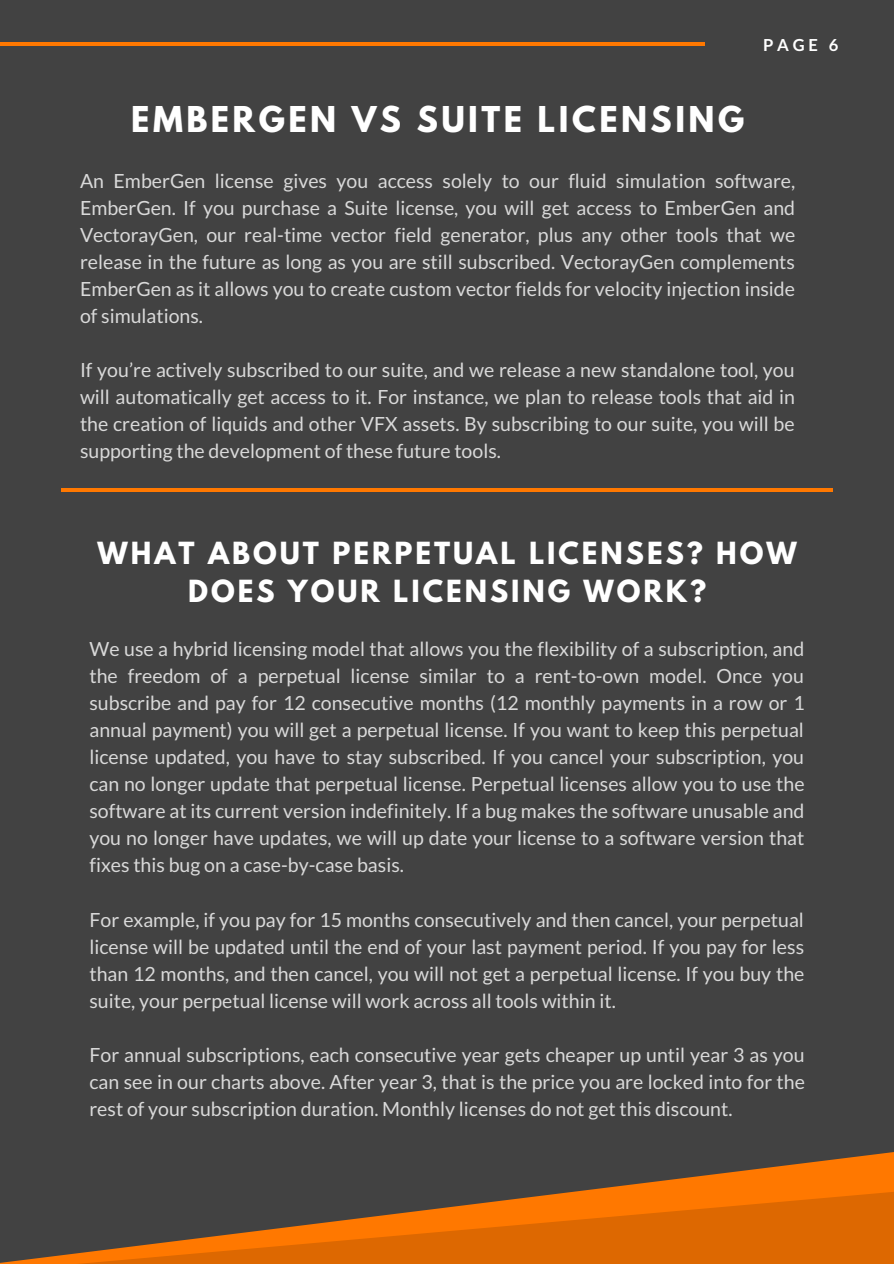
<style>
.page{position:relative;width:894px;height:1264px;background:#fff}
.page>*{position:absolute;margin:0;border:0;box-sizing:border-box;transform-origin:0 0}
.t1{font:700 31.5px "League Spartan";letter-spacing:.11em;color:#fff}
.t2{font:700 27px/37.2px "League Spartan";letter-spacing:.11em;color:#fff;text-align:center}
.t3{font:19.5px/27px "Lato";color:#d9d9d9;text-align:justify}
.t4{font:700 16.5px "Lato";color:#fff}
</style>
<div class="page">
<div style="left:0;top:0;width:893px;height:1263px;background:#424242"></div>
<hr style="left:0;top:42px;width:704px;height:3px;background:#ff7800">
<hr style="left:61px;top:488px;width:771px;height:4px;background:#ff7800">
<svg style="left:0;top:1152px;width:893px;height:111px"></svg>
<svg style="left:65px;top:1191px;width:828px;height:72px;fill:#dd6801"></svg>
<p class="t4" style="left:762px;top:35px;width:77px">PAGE 6</p>
<h1 class="t1" style="left:131px;top:104px;width:614px">EMBERGEN VS SUITE LICENSING</h1>
<p class="t3" style="left:80px;top:167px;width:716px">An EmberGen license gives you access solely to our fluid simulation software, EmberGen. If you purchase a Suite license, you will get access to EmberGen and VectorayGen, our real-time vector field generator, plus any other tools that we release in the future as long as you are still subscribed. VectorayGen complements EmberGen as it allows you to create custom vector fields for velocity injection inside of simulations.</p>
<p class="t3" style="left:80px;top:356px;width:716px">If you’re actively subscribed to our suite, and we release a new standalone tool, you will automatically get access to it. For instance, we plan to release tools that aid in the creation of liquids and other VFX assets. By subscribing to our suite, you will be supporting the development of these future tools.</p>
<h2 class="t2" style="left:97px;top:538px;width:700px">WHAT ABOUT PERPETUAL LICENSES? HOW<br>DOES YOUR LICENSING WORK?</h2>
<p class="t3" style="left:89px;top:635px;width:716px">We use a hybrid licensing model that allows you the flexibility of a subscription, and the freedom of a perpetual license similar to a rent-to-own model. Once you subscribe and pay for 12 consecutive months (12 monthly payments in a row or 1 annual payment) you will get a perpetual license. If you want to keep this perpetual license updated, you have to stay subscribed. If you cancel your subscription, you can no longer update that perpetual license. Perpetual licenses allow you to use the software at its current version indefinitely. If a bug makes the software unusable and you no longer have updates, we will up date your license to a software version that fixes this bug on a case-by-case basis.</p>
<p class="t3" style="left:89px;top:905px;width:716px">For example, if you pay for 15 months consecutively and then cancel, your perpetual license will be updated until the end of your last payment period. If you pay for less than 12 months, and then cancel, you will not get a perpetual license. If you buy the suite, your perpetual license will work across all tools within it.</p>
<p class="t3" style="left:89px;top:1040px;width:716px">For annual subscriptions, each consecutive year gets cheaper up until year 3 as you can see in our charts above. After year 3, that is the price you are locked into for the rest of your subscription duration. Monthly licenses do not get this discount.</p>
</div>
